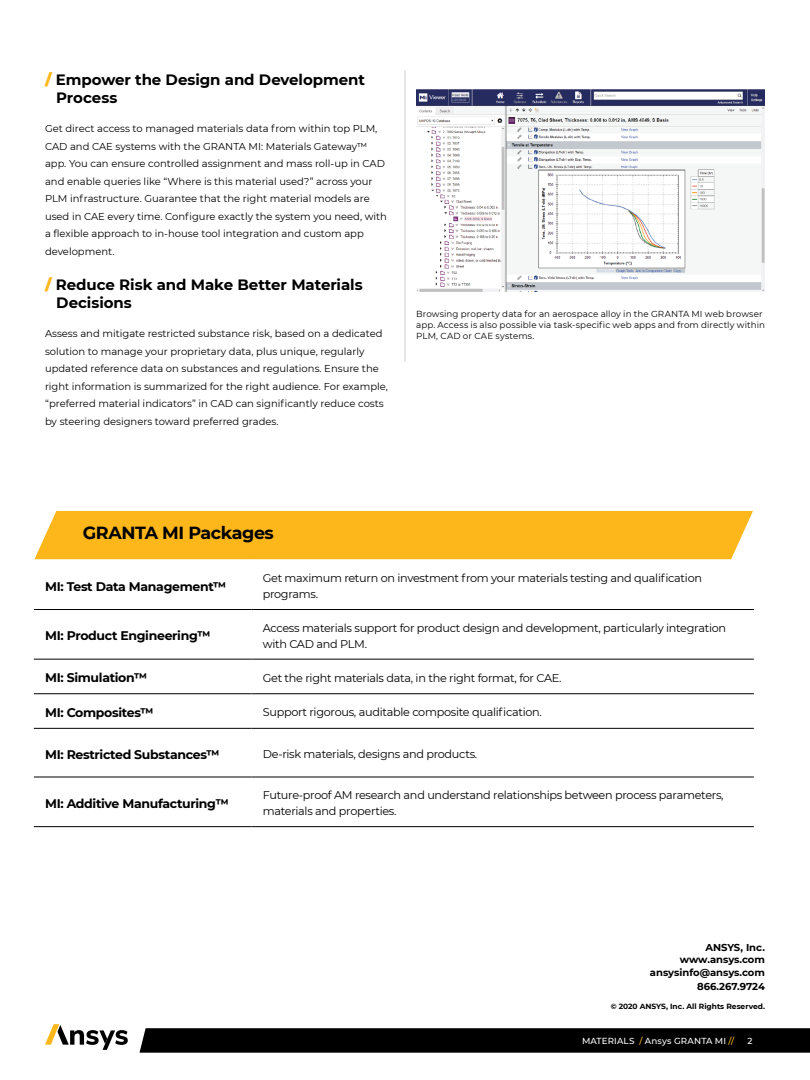
<style>
.page{position:relative;width:810px;height:1080px;background:#fff}
.page>*{position:absolute;margin:0;border:0;box-sizing:border-box;transform-origin:0 0}
.t1{font:700 17.5px "Montserrat";letter-spacing:-.025em;color:#000101}
.t2{font:700 15px/18.8px "Montserrat";letter-spacing:-.005em;color:#000101}
.t3{font:700 12.5px "Montserrat";letter-spacing:-.025em;color:#000101}
.t4{font:11.25px/16.2px "Montserrat";letter-spacing:-.025em;color:#000101}
.t5{font:10px/17.5px "Montserrat";color:#000101}
.t6{font:700 10px/12.5px "Montserrat";color:#000101;text-align:right}
.t7{font:8.75px/11.2px "Montserrat";letter-spacing:.015em;color:#000}
.t8{font:500 8.75px "Montserrat";letter-spacing:.02em;color:#fff}
.t9{font:700 7.5px "Montserrat";color:#000101}
.s1{font-weight:900;color:#fdb71a}
.s2{color:#000}
.s3{color:#fdb71a}
</style>
<div class="page">
<svg style="left:140px;top:1028px;width:670px;height:25px;background:#060606"></svg>
<svg style="left:45px;top:1024px;width:83px;height:26px"></svg>
<img style="left:416px;top:90px;width:349px;height:202px">
<hr style="left:404px;top:70px;width:2px;height:292px;background:#d9d8d6">
<div style="left:34px;top:511px;width:719px;height:48px;background:#fdb71a"></div>
<hr style="left:34px;top:609px;width:218px;height:1px;background:#000">
<hr style="left:252px;top:609px;width:502px;height:1px;background:#000">
<hr style="left:34px;top:659px;width:218px;height:1px;background:#000">
<hr style="left:252px;top:659px;width:502px;height:1px;background:#000">
<hr style="left:34px;top:694px;width:218px;height:1px;background:#000">
<hr style="left:252px;top:694px;width:502px;height:1px;background:#000">
<hr style="left:34px;top:728px;width:218px;height:1px;background:#000">
<hr style="left:252px;top:728px;width:502px;height:1px;background:#000">
<hr style="left:34px;top:777px;width:218px;height:1px;background:#000">
<hr style="left:252px;top:777px;width:502px;height:1px;background:#000">
<hr style="left:34px;top:826px;width:218px;height:1px;background:#000">
<hr style="left:252px;top:826px;width:502px;height:1px;background:#000">
<h2 class="t2" style="left:56px;top:69px;width:310px;text-indent:-11px"><span class="s1">/</span> Empower the Design and Development<br>Process</h2>
<p class="t5" style="left:45px;top:120px;width:344px">Get direct access to managed materials data from within top PLM, CAD and CAE systems with the GRANTA MI: Materials Gateway™ app. You can ensure controlled assignment and mass roll-up in CAD and enable queries like “Where is this material used?” across your PLM infrastructure. Guarantee that the right material models are used in CAE every time. Configure exactly the system you need, with a flexible approach to in-house tool integration and custom app development.</p>
<h2 class="t2" style="left:56px;top:274px;width:308px;text-indent:-11px"><span class="s1">/</span> Reduce Risk and Make Better Materials<br>Decisions</h2>
<p class="t5" style="left:45px;top:325px;width:345px">Assess and mitigate restricted substance risk, based on a dedicated solution to manage your proprietary data, plus unique, regularly updated reference data on substances and regulations. Ensure the right information is summarized for the right audience. For example, “preferred material indicators” in CAD can significantly reduce costs by steering designers toward preferred grades.</p>
<p class="t7" style="left:416px;top:308px;width:350px">Browsing property data for an aerospace alloy in the GRANTA MI web browser app. Access is also possible via task-specific web apps and from directly within<br>PLM, CAD or CAE systems.</p>
<h1 class="t1" style="left:83px;top:520px;width:193px">GRANTA MI Packages</h1>
<p class="t3" style="left:45px;top:577px;width:183px">MI: Test Data Management™</p>
<p class="t4" style="left:263px;top:569px;width:441px">Get maximum return on investment from your materials testing and qualification programs.</p>
<p class="t3" style="left:45px;top:627px;width:167px">MI: Product Engineering™</p>
<p class="t4" style="left:263px;top:619px;width:465px">Access materials support for product design and development, particularly integration with CAD and PLM.</p>
<p class="t3" style="left:45px;top:669px;width:104px">MI: Simulation™</p>
<p class="t4" style="left:263px;top:669px;width:300px">Get the right materials data, in the right format, for CAE.</p>
<p class="t3" style="left:45px;top:704px;width:110px">MI: Composites™</p>
<p class="t4" style="left:263px;top:704px;width:281px">Support rigorous, auditable composite qualification.</p>
<p class="t3" style="left:45px;top:745px;width:176px">MI: Restricted Substances™</p>
<p class="t4" style="left:263px;top:746px;width:216px">De-risk materials, designs and products.</p>
<p class="t3" style="left:45px;top:794px;width:185px">MI: Additive Manufacturing™</p>
<p class="t4" style="left:263px;top:787px;width:462px">Future-proof AM research and understand relationships between process parameters, materials and properties.</p>
<p class="t6" style="left:650px;top:941px;width:117px">ANSYS, Inc. www.ansys.com ansysinfo@ansys.com</p>
<p class="t6" style="left:697px;top:979px;width:69px">866.267.9724</p>
<p class="t9" style="left:611px;top:1001px;width:156px">© 2020 ANSYS, Inc. All Rights <span class="s2">Reserved.</span></p>
<p class="t8" style="left:582px;top:1035px;width:154px">MATERIALS <span class="s3">/</span> Ansys GRANTA MI <span class="s3">//</span></p>
<p class="t8" style="left:747px;top:1035px;width:7px">2</p>
</div>
